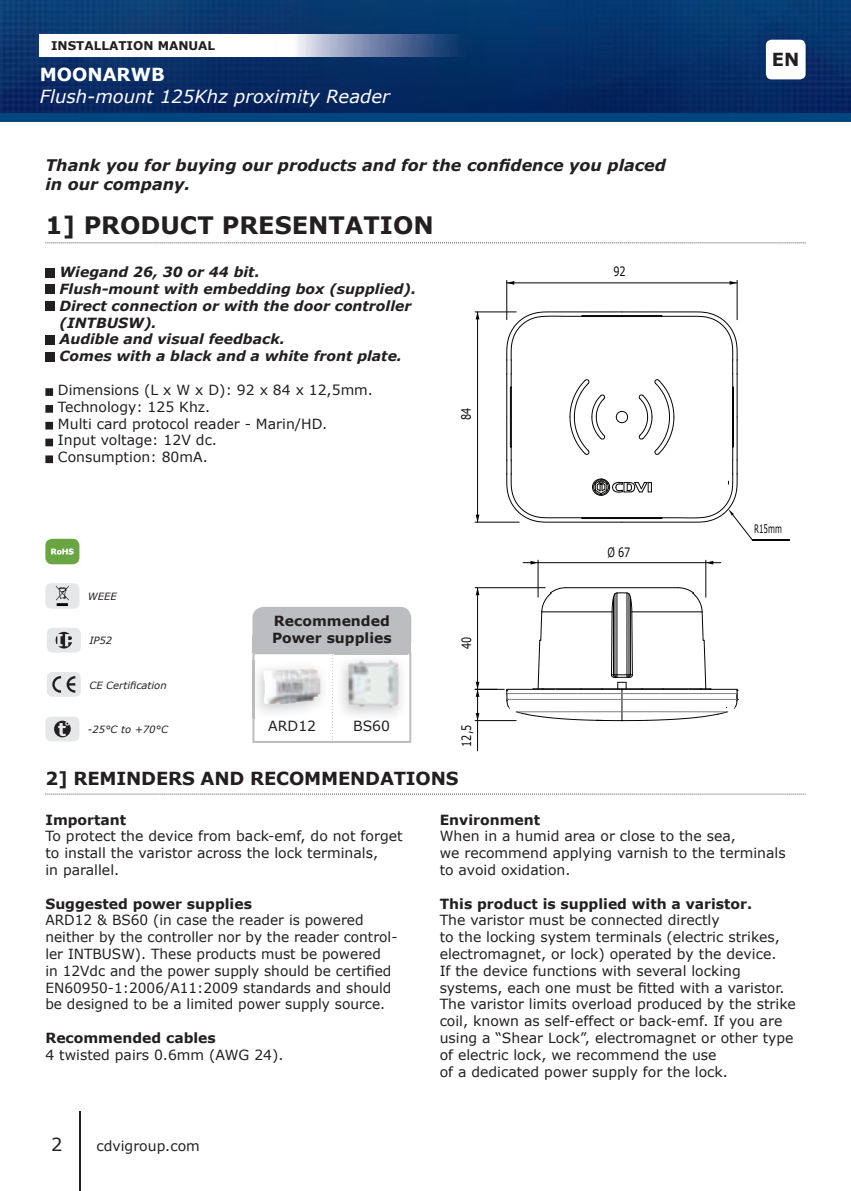
<style>
.page{position:relative;width:851px;height:1191px;background:#fff}
.page>*{position:absolute;margin:0;border:0;box-sizing:border-box;transform-origin:0 0}
.t1{font:700 24px "Verdana";color:#231f20}
.t2{font:italic 18px "Verdana";color:#fff}
.t3{font:700 18px "Verdana";letter-spacing:-.01em;color:#231f20}
.t4{font:700 18px "Verdana";color:#fff}
.t5{font:18px "Verdana";color:#231f20}
.t6{font:italic 700 16px/19.2px "Verdana";color:#231f20}
.t7{font:14px/16.8px "Verdana";color:#231f20}
.t8{font:italic 700 14px/16.8px "Verdana";color:#231f20}
.t9{font:700 14px/16.8px "Verdana";color:#231f20}
.t10{font:12.8px "Verdana";color:#040503;scale:.75 1}
.t11{font:700 12px "Verdana";color:#231f20}
.t12{font:11.6px "Verdana";color:#040503;scale:.6 1}
.t13{font:italic 10px "Verdana";color:#231f20}
</style>
<div class="page">
<hr style="left:79px;top:1111px;width:1px;height:80px;background:#231f20">
<img style="left:0;top:0;width:850px;height:113px">
<div style="left:0;top:113px;width:850px;height:9px;background:#00467e"></div>
<img style="left:40px;top:34px;width:425px;height:23px">
<div style="left:765px;top:40px;width:40px;height:39px;background:#fff;border-radius:6px"></div>
<svg style="left:507px;top:281px;width:7px;height:4px"></svg>
<svg style="left:729px;top:281px;width:7px;height:4px"></svg>
<hr style="left:506px;top:280px;width:1px;height:40px;background:#040503">
<hr style="left:736px;top:280px;width:1px;height:40px;background:#040503">
<hr style="left:506px;top:282px;width:230px;height:1px;background:#040503">
<svg style="left:475px;top:312px;width:4px;height:7px"></svg>
<svg style="left:475px;top:514px;width:4px;height:8px"></svg>
<hr style="left:475px;top:311px;width:41px;height:1px;background:#040503">
<hr style="left:475px;top:522px;width:44px;height:1px;background:#040503">
<hr style="left:477px;top:312px;width:1px;height:210px;background:#040503">
<hr style="left:752px;top:539px;width:37px;height:1px;background:#040503">
<svg style="left:505px;top:311px;width:248px;height:230px"></svg>
<hr style="left:477px;top:720px;width:1px;height:31px;background:#040503">
<svg style="left:475px;top:587px;width:263px;height:134px"></svg>
<hr style="left:475px;top:587px;width:70px;height:1px;background:#040503">
<hr style="left:477px;top:587px;width:1px;height:102px;background:#040503">
<hr style="left:537px;top:560px;width:1px;height:37px;background:#040503">
<hr style="left:705px;top:560px;width:1px;height:37px;background:#040503">
<svg style="left:523px;top:561px;width:15px;height:3px"></svg>
<hr style="left:538px;top:562px;width:167px;height:1px;background:#040503">
<svg style="left:705px;top:561px;width:15px;height:3px"></svg>
<svg style="left:45px;top:793px;width:760px;height:1px"></svg>
<svg style="left:45px;top:242px;width:760px;height:1px"></svg>
<svg style="left:45px;top:539px;width:34px;height:25px"></svg>
<div style="left:47px;top:672px;width:34px;height:25px;background:#e6e7e9;border-radius:6px"></div>
<svg style="left:67px;top:676px;width:8px;height:16px"></svg>
<svg style="left:52px;top:676px;width:9px;height:16px"></svg>
<div style="left:45px;top:583px;width:34px;height:25px;background:#e6e7e9;border-radius:6px"></div>
<svg style="left:56px;top:586px;width:13px;height:20px"></svg>
<div style="left:47px;top:628px;width:34px;height:24px;background:#e6e7e9;border-radius:6px"></div>
<svg style="left:56px;top:632px;width:16px;height:16px"></svg>
<div style="left:45px;top:716px;width:34px;height:25px;background:#e6e7e9;border-radius:6px"></div>
<svg style="left:54px;top:720px;width:17px;height:17px"></svg>
<div style="left:252px;top:607px;width:159px;height:45px;background:#bcbdc0;border-radius:11px"></div>
<svg style="left:252px;top:652px;width:159px;height:91px"></svg>
<img style="left:252px;top:660px;width:76px;height:58px">
<img style="left:263px;top:668px;width:47px;height:36px">
<img style="left:335px;top:652px;width:72px;height:68px">
<img style="left:348px;top:660px;width:50px;height:48px">
<div style="left:45px;top:268px;width:10px;height:9px;background:#231f20"></div>
<div style="left:45px;top:285px;width:10px;height:9px;background:#231f20"></div>
<div style="left:45px;top:301px;width:10px;height:10px;background:#231f20"></div>
<div style="left:45px;top:335px;width:10px;height:9px;background:#231f20"></div>
<div style="left:45px;top:352px;width:10px;height:9px;background:#231f20"></div>
<svg style="left:45px;top:388px;width:8px;height:8px"></svg>
<svg style="left:45px;top:405px;width:8px;height:8px"></svg>
<svg style="left:45px;top:422px;width:8px;height:7px"></svg>
<svg style="left:45px;top:438px;width:8px;height:8px"></svg>
<svg style="left:45px;top:455px;width:8px;height:8px"></svg>
<p class="t11" style="left:51px;top:38px;width:166px">INSTALLATION MANUAL</p>
<p class="t4" style="left:40px;top:63px;width:126px">MOONARWB</p>
<p class="t2" style="left:40px;top:85px;width:351px">Flush-mount 125Khz proximity Reader</p>
<p class="t6" style="left:45px;top:155px;width:622px">Thank you for buying our products and for the confidence you placed in our company.</p>
<h1 class="t1" style="left:45px;top:210px;width:390px">1] PRODUCT PRESENTATION</h1>
<p class="t8" style="left:59px;top:263px;width:358px">Wiegand 26, 30 or 44 bit.<br>Flush-mount with embedding box (supplied).<br>Direct connection or with the door controller (INTBUSW).<br>Audible and visual feedback.<br>Comes with a black and a white front plate.</p>
<p class="t7" style="left:58px;top:381px;width:316px">Dimensions (L x W x D): 92 x 84 x 12,5mm.<br>Technology: 125 Khz.<br>Multi card protocol reader - Marin/HD.<br>Input voltage: 12V dc.<br>Consumption: 80mA.</p>
<p class="t10" style="left:457px;top:420px;width:18px;rotate:-90deg">84</p>
<p class="t13" style="left:88px;top:590px;width:30px">WEEE</p>
<p class="t13" style="left:89px;top:634px;width:24px">IP52</p>
<p class="t13" style="left:89px;top:678px;width:79px">CE Certification</p>
<p class="t9" style="left:272px;top:612px;width:121px">Recommended<br>Power supplies</p>
<p class="t13" style="left:88px;top:723px;width:82px">-25°C to +70°C</p>
<p class="t7" style="left:268px;top:717px;width:49px">ARD12</p>
<p class="t7" style="left:353px;top:717px;width:38px">BS60</p>
<p class="t10" style="left:457px;top:649px;width:18px;rotate:-90deg">40</p>
<p class="t10" style="left:457px;top:746px;width:31px;rotate:-90deg">12,5</p>
<p class="t10" style="left:613px;top:263px;width:18px">92</p>
<p class="t10" style="left:607px;top:543px;width:32px">Ø 67</p>
<p class="t3" style="left:771px;top:48px;width:29px">EN</p>
<p class="t12" style="left:754px;top:521px;width:48px">R15mm</p>
<p class="t3" style="left:45px;top:767px;width:414px">2] REMINDERS AND RECOMMENDATIONS</p>
<p class="t9" style="left:45px;top:810px;width:82px">Important</p>
<p class="t7" style="left:45px;top:827px;width:358px">To protect the device from back-emf, do not forget to install the varistor across the lock terminals,<br>in parallel.</p>
<p class="t9" style="left:45px;top:894px;width:208px">Suggested power supplies</p>
<p class="t7" style="left:45px;top:911px;width:353px">ARD12 &amp; BS60 (in case the reader is powered neither by the controller nor by the reader control&shy;ler INTBUSW). These products must be powered<br>in 12Vdc and the power supply should be certified EN60950-1:2006/A11:2009 standards and should be designed to be a limited power supply source.</p>
<p class="t9" style="left:45px;top:1029px;width:172px">Recommended cables</p>
<p class="t7" style="left:45px;top:1045px;width:240px">4 twisted pairs 0.6mm (AWG 24).</p>
<p class="t9" style="left:439px;top:810px;width:102px">Environment</p>
<p class="t7" style="left:439px;top:827px;width:347px">When in a humid area or close to the sea,<br>we recommend applying varnish to the terminals to avoid oxidation.</p>
<p class="t9" style="left:439px;top:894px;width:314px">This product is supplied with a varistor.</p>
<p class="t7" style="left:439px;top:911px;width:358px">The varistor must be connected directly<br>to the locking system terminals (electric strikes, electromagnet, or lock) operated by the device.<br>If the device functions with several locking systems, each one must be fitted with a varistor.<br>The varistor limits overload produced by the strike coil, known as self-effect or back-emf. If you are using a “Shear Lock”, electromagnet or other type of electric lock, we recommend the use<br>of a dedicated power supply for the lock.</p>
<p class="t5" style="left:51px;top:1133px;width:13px">2</p>
<p class="t7" style="left:96px;top:1137px;width:105px">cdvigroup.com</p>
</div>
